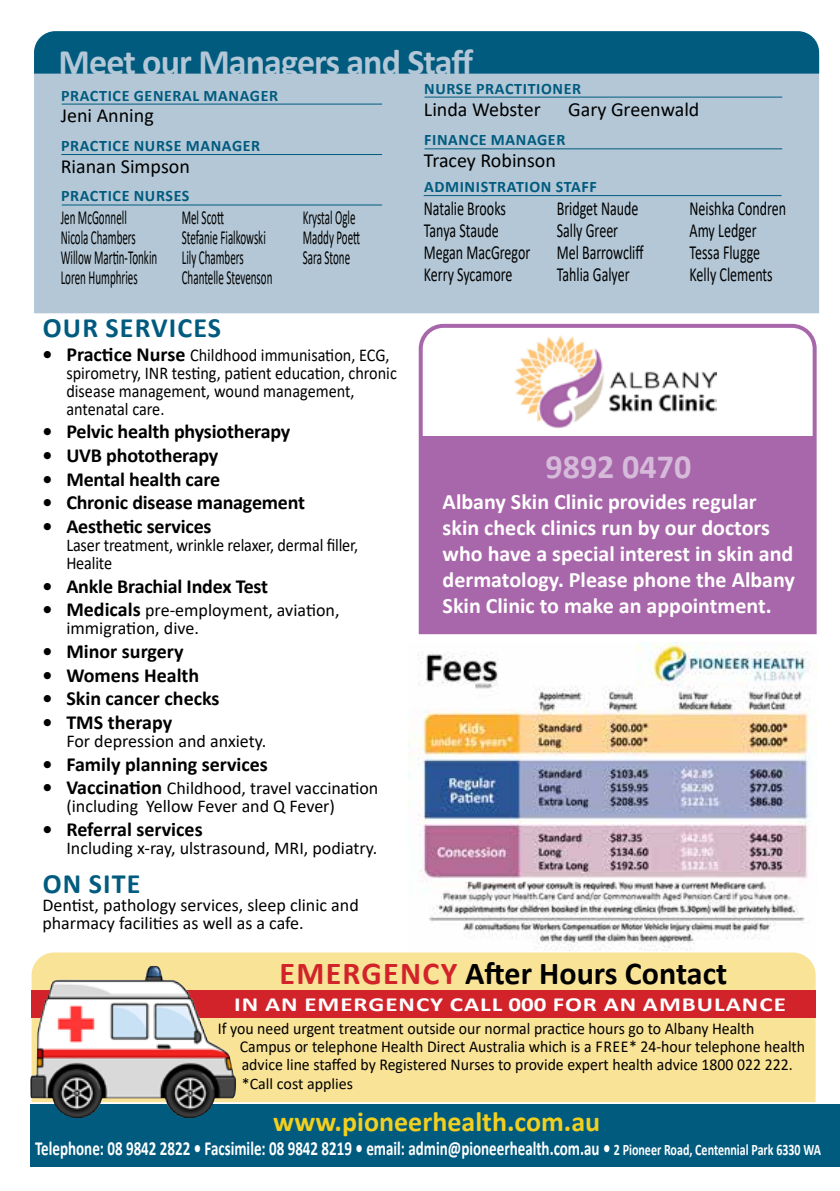
<style>
.page{position:relative;width:840px;height:1191px;background:#fff}
.page>*{position:absolute;margin:0;border:0;box-sizing:border-box;transform-origin:0 0}
.t1{font:700 36px "Calibri";letter-spacing:-.025em;color:#b3c7d6}
.t2{font:700 34px "Calibri";color:#d5bada}
.t3{font:700 32px "Calibri";color:#000}
.t4{font:700 28px "Calibri";color:#f3cf1e}
.t5{font:700 28px "Calibri";letter-spacing:.04em;color:#005b7f}
.t6{font:700 22px/26px "Calibri";color:#fff}
.t7{font:700 20px "Calibri";letter-spacing:-.01em;color:#000}
.t8{font:20px/22px "Calibri";color:#000;scale:.7 1}
.t9{font:20px/20px "Calibri";color:#000;scale:.55 1}
.t10{font:700 20px "Calibri";color:#fff;scale:.75 1}
.t11{font:20px "Calibri";color:#000}
.t12{font:700 20px "Calibri";letter-spacing:.04em;color:#fff;scale:1.25 1}
.t13{font:18px/18px "Calibri";color:#000}
.t14{font:18px/18px "Calibri";color:#000;scale:.9 1}
.t15{font:16.6px/18px "Calibri";color:#000;scale:.95 1}
.t16{font:700 16px "Calibri";letter-spacing:.04em;color:#005b7f}
.t17{font:16px "Calibri";color:#000}
.s1{font-weight:700;font-size:20px}
.s2{color:#d2232a}
.s3{font-size:16px}
</style>
<div class="page">
<div style="left:31px;top:1104px;width:808px;height:62px;background:#005b7f"></div>
<svg style="left:418px;top:323px;width:399px;height:312px"></svg>
<div style="left:34px;top:952px;width:781px;height:150px;background:#f9e396"></div>
<div style="left:32px;top:990px;width:783px;height:27px;background:#d2232a"></div>
<img style="left:30px;top:965px;width:206px;height:155px">
<div style="left:420px;top:436px;width:394px;height:198px;background:#a967ab"></div>
<img style="left:514px;top:335px;width:201px;height:94px">
<div style="left:34px;top:74px;width:784px;height:239px;background:#b3c7d6"></div>
<div style="left:34px;top:31px;width:784px;height:43px;background:#005b7f"></div>
<hr style="left:62px;top:104px;width:320px;height:1px;background:#005b7f">
<hr style="left:62px;top:205px;width:320px;height:1px;background:#005b7f">
<hr style="left:423px;top:195px;width:358px;height:1px;background:#005b7f">
<hr style="left:424px;top:148px;width:357px;height:1px;background:#005b7f">
<hr style="left:424px;top:97px;width:357px;height:1px;background:#005b7f">
<hr style="left:61px;top:154px;width:321px;height:1px;background:#005b7f">
<img style="left:408px;top:642px;width:408px;height:308px">
<h1 class="t1" style="left:59px;top:36px;width:416px">Meet our Managers and Staff</h1>
<p class="t16" style="left:61px;top:84px;width:218px">PRACTICE GENERAL MANAGER</p>
<p class="t11" style="left:61px;top:102px;width:95px">Jeni Anning</p>
<p class="t16" style="left:424px;top:77px;width:158px">NURSE PRACTITIONER</p>
<p class="t11" style="left:423px;top:95px;width:118px">Linda Webster</p>
<p class="t11" style="left:567px;top:95px;width:133px">Gary Greenwald</p>
<p class="t16" style="left:424px;top:129px;width:143px">FINANCE MANAGER</p>
<p class="t16" style="left:61px;top:134px;width:201px">PRACTICE NURSE MANAGER</p>
<p class="t11" style="left:61px;top:152px;width:131px">Rianan Simpson</p>
<p class="t11" style="left:423px;top:147px;width:133px">Tracey Robinson</p>
<p class="t16" style="left:61px;top:185px;width:130px">PRACTICE NURSES</p>
<p class="t9" style="left:61px;top:207px;width:177px">Jen McGonnell<br>Nicola Chambers<br>Willow Martin-Tonkin<br>Loren Humphries</p>
<p class="t9" style="left:182px;top:207px;width:166px">Mel Scott<br>Stefanie Fialkowski<br>Lily Chambers<br>Chantelle Stevenson</p>
<p class="t9" style="left:302px;top:207px;width:106px">Krystal Ogle<br>Maddy Poett<br>Sara Stone</p>
<h3 class="t5" style="left:43px;top:308px;width:180px">OUR SERVICES</h3>
<p class="t14" style="left:66px;top:345px;width:368px;text-indent:-24px"><span class="s1">• Practice Nurse</span> Childhood immunisation, ECG, spirometry, INR testing, patient education, chronic disease management, wound management, antenatal care.</p>
<p class="t7" style="left:42px;top:417px;width:249px">• Pelvic health physiotherapy</p>
<p class="t7" style="left:42px;top:441px;width:177px">• UVB phototherapy</p>
<p class="t7" style="left:42px;top:465px;width:179px">• Mental health care</p>
<p class="t7" style="left:42px;top:488px;width:264px">• Chronic disease management</p>
<p class="t7" style="left:42px;top:512px;width:171px">• Aesthetic services</p>
<p class="t14" style="left:66px;top:535px;width:326px">Laser treatment, wrinkle relaxer, dermal filler,<br>Healite</p>
<p class="t7" style="left:42px;top:572px;width:227px">• Ankle Brachial Index Test</p>
<p class="t13" style="left:66px;top:601px;width:274px;text-indent:-24px"><span class="s1">• Medicals</span> pre-employment, aviation, immigration, dive.</p>
<p class="t7" style="left:42px;top:637px;width:143px">• Minor surgery</p>
<p class="t7" style="left:42px;top:661px;width:158px">• Womens Health</p>
<p class="t7" style="left:42px;top:684px;width:179px">• Skin cancer checks</p>
<p class="t7" style="left:42px;top:708px;width:131px">• TMS therapy</p>
<p class="t13" style="left:66px;top:731px;width:201px">For depression and anxiety.</p>
<p class="t7" style="left:42px;top:750px;width:227px">• Family planning services</p>
<p class="t13" style="left:66px;top:779px;width:313px;text-indent:-24px"><span class="s1">• Vaccination</span> Childhood, travel vaccination (including Yellow Fever and Q Fever)</p>
<p class="t7" style="left:42px;top:815px;width:162px">• Referral services</p>
<p class="t13" style="left:66px;top:838px;width:312px">Including x-ray, ulstrasound, MRI, podiatry.</p>
<h3 class="t5" style="left:43px;top:864px;width:99px">ON SITE</h3>
<p class="t13" style="left:42px;top:896px;width:318px">Dentist, pathology services, sleep clinic and pharmacy facilities as well as a cafe.</p>
<p class="t16" style="left:424px;top:176px;width:174px">ADMINISTRATION STAFF</p>
<p class="t8" style="left:423px;top:196px;width:153px">Natalie Brooks<br>Tanya Staude<br>Megan MacGregor<br>Kerry Sycamore</p>
<p class="t8" style="left:556px;top:196px;width:126px">Bridget Naude<br>Sally Greer<br>Mel Barrowcliff<br>Tahlia Galyer</p>
<p class="t8" style="left:689px;top:196px;width:140px">Neishka Condren<br>Amy Ledger<br>Tessa Flugge<br>Kelly Clements</p>
<h2 class="t2" style="left:545px;top:443px;width:147px">9892 0470</h2>
<p class="t6" style="left:442px;top:488px;width:353px">Albany Skin Clinic provides regular skin check clinics run by our doctors who have a special interest in skin and dermatology. Please phone the Albany Skin Clinic to make an appointment.</p>
<h3 class="t3" style="left:279px;top:951px;width:449px"><span class="s2">EMERGENCY</span> After Hours Contact</h3>
<p class="t12" style="left:234px;top:989px;width:442px">IN AN EMERGENCY CALL 000 FOR AN AMBULANCE</p>
<p class="t15" style="left:239px;top:1019px;width:596px;text-indent:-22px">If you need urgent treatment outside our normal practice hours go to Albany Health<br>Campus or telephone Health Direct Australia which is a FREE* 24-hour telephone health advice line staffed by Registered Nurses to provide expert health advice 1800 022 222.</p>
<p class="t17" style="left:241px;top:1073px;width:113px">*Call cost applies</p>
<h3 class="t4" style="left:273px;top:1102px;width:328px">www.pioneerhealth.com.au</h3>
<p class="t10" style="left:35px;top:1134px;width:1048px">Telephone: 08 9842 2822 • Facsimile: 08 9842 8219 • email: admin@pioneerhealth.com.au • <span class="s3">2 Pioneer Road, Centennial Park 6330 WA</span></p>
</div>
